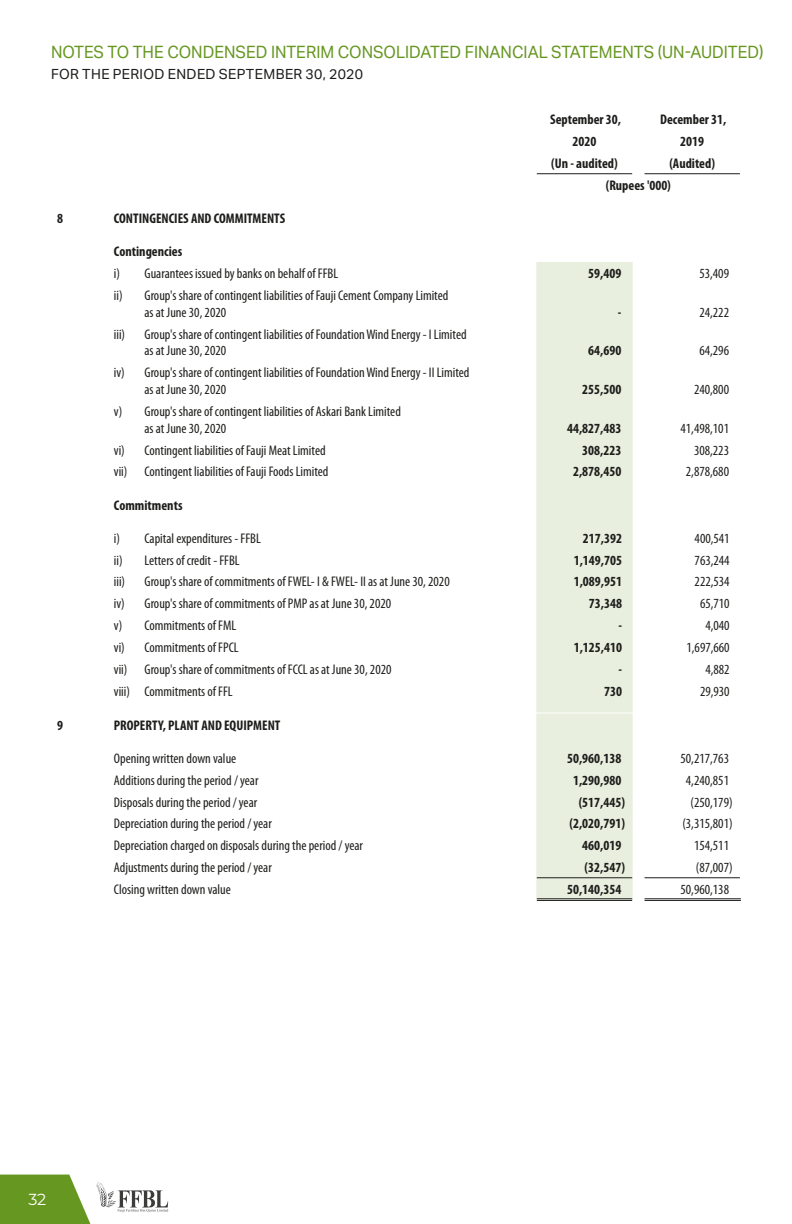
<style>
.page{position:relative;width:792px;height:1224px;background:#fff}
.page>*{position:absolute;margin:0;border:0;box-sizing:border-box;transform-origin:0 0}
.t1{font:17px "Aktiv Grotesk Corp";color:#669721;scale:.96 1}
.t2{font:16px "Montserrat";color:#fff}
.t3{font:condensed 14px/16.8px "Myriad Pro";color:#1d1d1b}
.t4{font:700 condensed 14px/21.8px "Myriad Pro";color:#1d1d1b}
.t5{font:14px "Aktiv Grotesk Corp";letter-spacing:.025em;color:#1d1d1b}
</style>
<div class="page">
<svg style="left:0;top:1175px;width:168px;height:49px"></svg>
<div style="left:536px;top:262px;width:97px;height:451px;background:#e8efde"></div>
<hr style="left:537px;top:173px;width:95px;height:1px;background:#1d1d1b">
<hr style="left:645px;top:173px;width:95px;height:1px;background:#1d1d1b">
<div style="left:536px;top:714px;width:97px;height:186px;background:#e8efde"></div>
<hr style="left:537px;top:898px;width:95px;height:1px;background:#1d1d1b">
<hr style="left:537px;top:900px;width:95px;height:1px;background:#1d1d1b">
<hr style="left:645px;top:898px;width:96px;height:1px;background:#1d1d1b">
<hr style="left:645px;top:900px;width:96px;height:1px;background:#1d1d1b">
<hr style="left:537px;top:877px;width:95px;height:1px;background:#1d1d1b">
<hr style="left:645px;top:877px;width:95px;height:1px;background:#1d1d1b">
<p class="t1" style="left:51px;top:42px;width:744px">NOTES TO THE CONDENSED INTERIM CONSOLIDATED FINANCIAL STATEMENTS (UN-AUDITED)</p>
<p class="t5" style="left:51px;top:66px;width:314px">FOR THE PERIOD ENDED SEPTEMBER 30, 2020</p>
<p class="t4" style="left:550px;top:109px;width:73px">September 30,</p>
<p class="t4" style="left:660px;top:109px;width:68px">December 31,</p>
<p class="t4" style="left:573px;top:130px;width:25px">2020</p>
<p class="t4" style="left:680px;top:130px;width:25px">2019</p>
<p class="t4" style="left:551px;top:152px;width:68px">(Un - audited)</p>
<p class="t4" style="left:606px;top:152px;width:111px;text-indent:64px">(Audited) (Rupees '000)</p>
<p class="t4" style="left:57px;top:207px;width:7px">8</p>
<p class="t4" style="left:114px;top:207px;width:173px">CONTINGENCIES AND COMMITMENTS</p>
<p class="t4" style="left:114px;top:240px;width:70px">Contingencies</p>
<p class="t3" style="left:114px;top:265px;width:226px">i) Guarantees issued by banks on behalf of FFBL</p>
<p class="t4" style="left:588px;top:262px;width:35px">59,409</p>
<p class="t3" style="left:699px;top:265px;width:31px">53,409</p>
<p class="t3" style="left:145px;top:287px;width:305px;text-indent:-31px">ii) Group's share of contingent liabilities of Fauji Cement Company Limited as at June 30, 2020</p>
<p class="t4" style="left:618px;top:301px;width:5px">-</p>
<p class="t3" style="left:699px;top:304px;width:31px">24,222</p>
<p class="t3" style="left:114px;top:325px;width:13px">iii)</p>
<p class="t3" style="left:145px;top:325px;width:324px">Group's share of contingent liabilities of Foundation Wind Energy - I Limited as at June 30, 2020</p>
<p class="t3" style="left:145px;top:364px;width:326px;text-indent:-31px">iv) Group's share of contingent liabilities of Foundation Wind Energy - II Limited as at June 30, 2020</p>
<p class="t3" style="left:145px;top:403px;width:258px;text-indent:-31px">v) Group's share of contingent liabilities of Askari Bank Limited as at June 30, 2020</p>
<p class="t4" style="left:588px;top:340px;width:35px">64,690</p>
<p class="t3" style="left:699px;top:342px;width:31px">64,296</p>
<p class="t4" style="left:582px;top:378px;width:41px">255,500</p>
<p class="t3" style="left:694px;top:381px;width:37px">240,800</p>
<p class="t4" style="left:567px;top:417px;width:56px">44,827,483</p>
<p class="t3" style="left:681px;top:419px;width:50px">41,498,101</p>
<p class="t3" style="left:114px;top:441px;width:213px">vi) Contingent liabilities of Fauji Meat Limited</p>
<p class="t4" style="left:582px;top:439px;width:41px">308,223</p>
<p class="t3" style="left:694px;top:441px;width:37px">308,223</p>
<p class="t3" style="left:114px;top:463px;width:216px">vii) Contingent liabilities of Fauji Foods Limited</p>
<p class="t4" style="left:573px;top:460px;width:50px">2,878,450</p>
<p class="t3" style="left:686px;top:463px;width:45px">2,878,680</p>
<p class="t4" style="left:114px;top:494px;width:70px">Commitments</p>
<p class="t3" style="left:114px;top:530px;width:148px">i) Capital expenditures - FFBL</p>
<p class="t4" style="left:583px;top:527px;width:41px">217,392</p>
<p class="t3" style="left:695px;top:530px;width:37px">400,541</p>
<p class="t3" style="left:114px;top:551px;width:127px">ii) Letters of credit - FFBL</p>
<p class="t4" style="left:574px;top:549px;width:50px">1,149,705</p>
<p class="t3" style="left:695px;top:551px;width:37px">763,244</p>
<p class="t3" style="left:114px;top:573px;width:13px">iii)</p>
<p class="t3" style="left:145px;top:573px;width:307px">Group's share of commitments of FWEL- I &amp; FWEL- II as at June 30, 2020</p>
<p class="t4" style="left:574px;top:571px;width:50px">1,089,951</p>
<p class="t3" style="left:695px;top:573px;width:37px">222,534</p>
<p class="t3" style="left:114px;top:595px;width:279px">iv) Group's share of commitments of PMP as at June 30, 2020</p>
<p class="t4" style="left:589px;top:592px;width:35px">73,348</p>
<p class="t3" style="left:700px;top:595px;width:31px">65,710</p>
<p class="t3" style="left:114px;top:617px;width:124px">v) Commitments of FML</p>
<p class="t4" style="left:618px;top:614px;width:5px">-</p>
<p class="t3" style="left:705px;top:617px;width:26px">4,040</p>
<p class="t3" style="left:114px;top:639px;width:126px">vi) Commitments of FPCL</p>
<p class="t4" style="left:574px;top:636px;width:50px">1,125,410</p>
<p class="t3" style="left:687px;top:639px;width:45px">1,697,660</p>
<p class="t3" style="left:114px;top:661px;width:279px">vii) Group's share of commitments of FCCL as at June 30, 2020</p>
<p class="t4" style="left:618px;top:658px;width:5px">-</p>
<p class="t3" style="left:705px;top:661px;width:26px">4,882</p>
<p class="t3" style="left:114px;top:682px;width:120px">viii) Commitments of FFL</p>
<p class="t4" style="left:604px;top:680px;width:19px">730</p>
<p class="t3" style="left:700px;top:682px;width:31px">29,930</p>
<p class="t4" style="left:57px;top:714px;width:7px">9</p>
<p class="t4" style="left:114px;top:714px;width:168px">PROPERTY, PLANT AND EQUIPMENT</p>
<p class="t3" style="left:114px;top:750px;width:124px">Opening written down value</p>
<p class="t4" style="left:567px;top:747px;width:56px">50,960,138</p>
<p class="t3" style="left:681px;top:750px;width:50px">50,217,763</p>
<p class="t3" style="left:114px;top:772px;width:146px">Additions during the period / year</p>
<p class="t4" style="left:573px;top:769px;width:50px">1,290,980</p>
<p class="t3" style="left:686px;top:772px;width:45px">4,240,851</p>
<p class="t3" style="left:114px;top:793px;width:145px">Disposals during the period / year</p>
<p class="t4" style="left:579px;top:791px;width:48px">(517,445)</p>
<p class="t3" style="left:690px;top:793px;width:44px">(250,179)</p>
<p class="t3" style="left:114px;top:815px;width:160px">Depreciation during the period / year</p>
<p class="t4" style="left:569px;top:813px;width:57px">(2,020,791)</p>
<p class="t3" style="left:682px;top:815px;width:52px">(3,315,801)</p>
<p class="t3" style="left:114px;top:837px;width:251px">Depreciation charged on disposals during the period / year</p>
<p class="t4" style="left:582px;top:834px;width:41px">460,019</p>
<p class="t3" style="left:694px;top:837px;width:37px">154,511</p>
<p class="t3" style="left:114px;top:859px;width:160px">Adjustments during the period / year</p>
<p class="t4" style="left:585px;top:856px;width:42px">(32,547)</p>
<p class="t3" style="left:696px;top:859px;width:38px">(87,007)</p>
<p class="t3" style="left:114px;top:881px;width:119px">Closing written down value</p>
<p class="t4" style="left:567px;top:878px;width:56px">50,140,354</p>
<p class="t3" style="left:681px;top:881px;width:50px">50,960,138</p>
<p class="t2" style="left:28px;top:1188px;width:20px">32</p>
</div>
